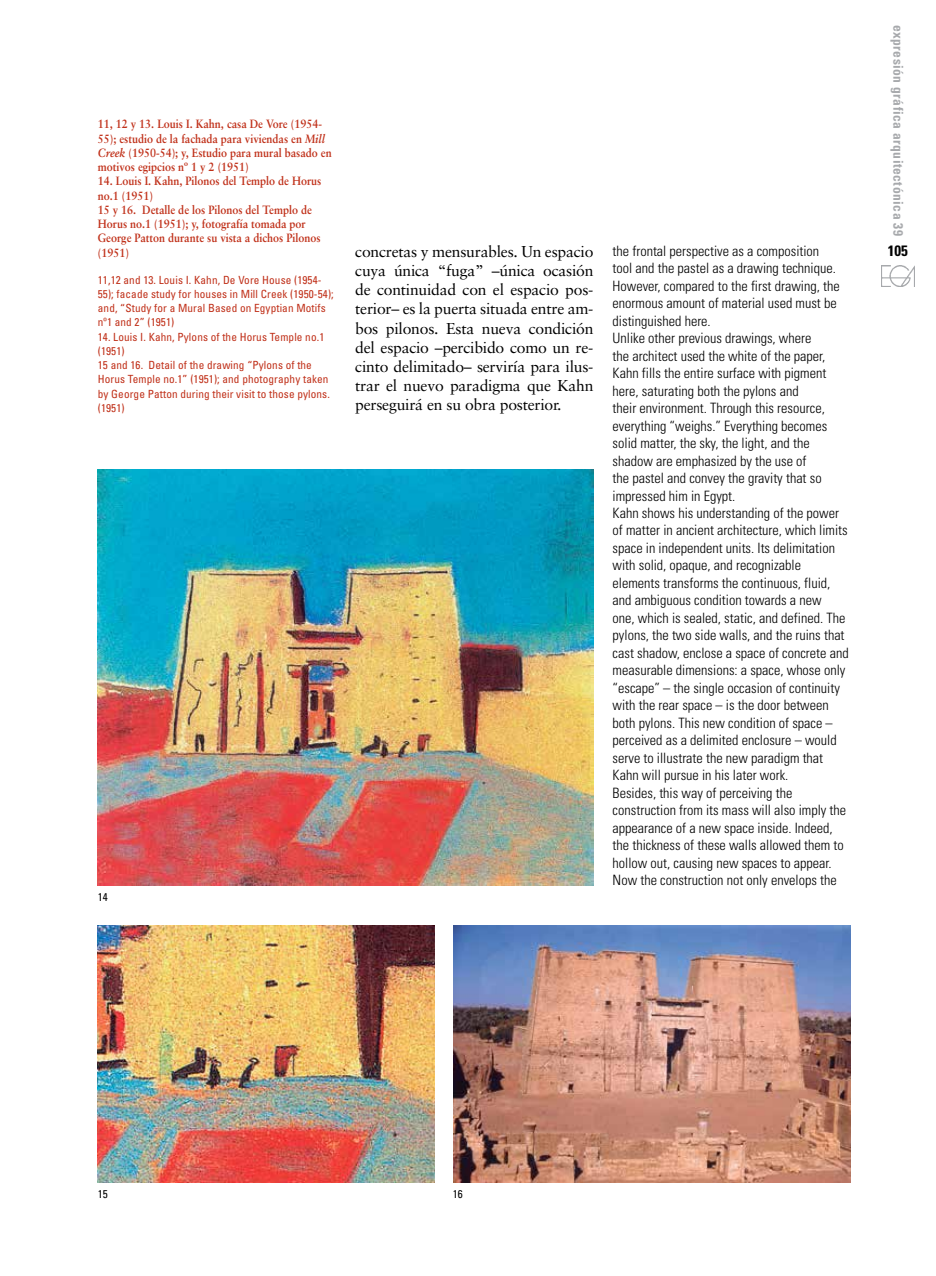
<style>
.page{position:relative;width:936px;height:1276px;background:#fff}
.page>*{position:absolute;margin:0;border:0;box-sizing:border-box;transform-origin:0 0}
.t1{font:15.75px/19.2px "Sabon";letter-spacing:-.015em;color:#000;text-align:justify}
.t2{font:700 condensed 15px "Univers";color:#000}
.t3{font:300 condensed 14.25px/17.4px "Univers";color:#000}
.t4{font:700 condensed 13.5px "Univers";letter-spacing:.035em;color:#a7a9ac}
.t5{font:700 12px/14.2px "Sabon";color:#c03019;scale:.9 1}
.t6{font:condensed 11.25px/14.2px "Univers";letter-spacing:.01em;color:#c03019}
.t7{font:condensed 11.25px "Univers";color:#000}
.s1{font-style:italic}
</style>
<div class="page">
<img style="left:881px;top:265px;width:33px;height:21px">
<img style="left:98px;top:469px;width:495px;height:416px">
<img style="left:98px;top:926px;width:336px;height:256px">
<img style="left:453px;top:926px;width:397px;height:256px">
<p class="t5" style="left:98px;top:117px;width:261px">11, 12 y 13. Louis I. Kahn, casa De Vore (1954- 55); estudio de la fachada para viviendas en <span class="s1">Mill Creek</span> (1950-54); y, Estudio para mural basado en motivos egipcios nº 1 y 2 (1951)</p>
<p class="t5" style="left:98px;top:174px;width:250px">14. Louis I. Kahn, Pilonos del Templo de Horus no.1 (1951)<br>15 y 16. Detalle de los Pilonos del Templo de<br>Horus no.1 (1951); y, fotografía tomada por<br>George Patton durante su vista a dichos Pilonos (1951)</p>
<p class="t6" style="left:98px;top:272px;width:237px">11,12 and 13. Louis I. Kahn, De Vore House (1954- 55); facade study for houses in Mill Creek (1950-54); and, “Study for a Mural Based on Egyptian Motifs nº1 and 2” (1951)</p>
<p class="t6" style="left:98px;top:329px;width:233px">14. Louis I. Kahn, Pylons of the Horus Temple no.1 (1951)<br>15 and 16. Detail of the drawing “Pylons of the Horus Temple no.1” (1951); and photography taken by George Patton during their visit to those pylons. (1951)</p>
<p class="t7" style="left:98px;top:889px;width:11px">14</p>
<p class="t1" style="left:355px;top:241px;width:240px">concretas y mensurables. Un espacio cuya única “fuga” –única ocasión de continuidad con el espacio pos&shy;terior– es la puerta situada entre am&shy;bos pilonos. Esta nueva condición del espacio –percibido como un re&shy;cinto delimitado– serviría para ilus&shy;trar el nuevo paradigma que Kahn perseguirá en su obra posterior.</p>
<p class="t3" style="left:612px;top:242px;width:237px">the frontal perspective as a composition<br>tool and the pastel as a drawing technique.<br>However, compared to the first drawing, the enormous amount of material used must be distinguished here.<br>Unlike other previous drawings, where<br>the architect used the white of the paper, Kahn fills the entire surface with pigment here, saturating both the pylons and<br>their environment. Through this resource, everything “weighs.” Everything becomes solid matter, the sky, the light, and the shadow are emphasized by the use of<br>the pastel and convey the gravity that so impressed him in Egypt.<br>Kahn shows his understanding of the power of matter in ancient architecture, which limits space in independent units. Its delimitation with solid, opaque, and recognizable elements transforms the continuous, fluid, and ambiguous condition towards a new<br>one, which is sealed, static, and defined. The pylons, the two side walls, and the ruins that cast shadow, enclose a space of concrete and measurable dimensions: a space, whose only “escape” – the single occasion of continuity with the rear space – is the door between both pylons. This new condition of space – perceived as a delimited enclosure – would serve to illustrate the new paradigm that Kahn will pursue in his later work.<br>Besides, this way of perceiving the construction from its mass will also imply the appearance of a new space inside. Indeed, the thickness of these walls allowed them to hollow out, causing new spaces to appear.<br>Now the construction not only envelops the</p>
<p class="t4" style="left:906px;top:25px;width:213px;rotate:90deg">expresión gráfica arquitectónica 39</p>
<p class="t2" style="left:887px;top:242px;width:21px">105</p>
<p class="t7" style="left:98px;top:1187px;width:11px">15</p>
<p class="t7" style="left:453px;top:1187px;width:11px">16</p>
</div>
